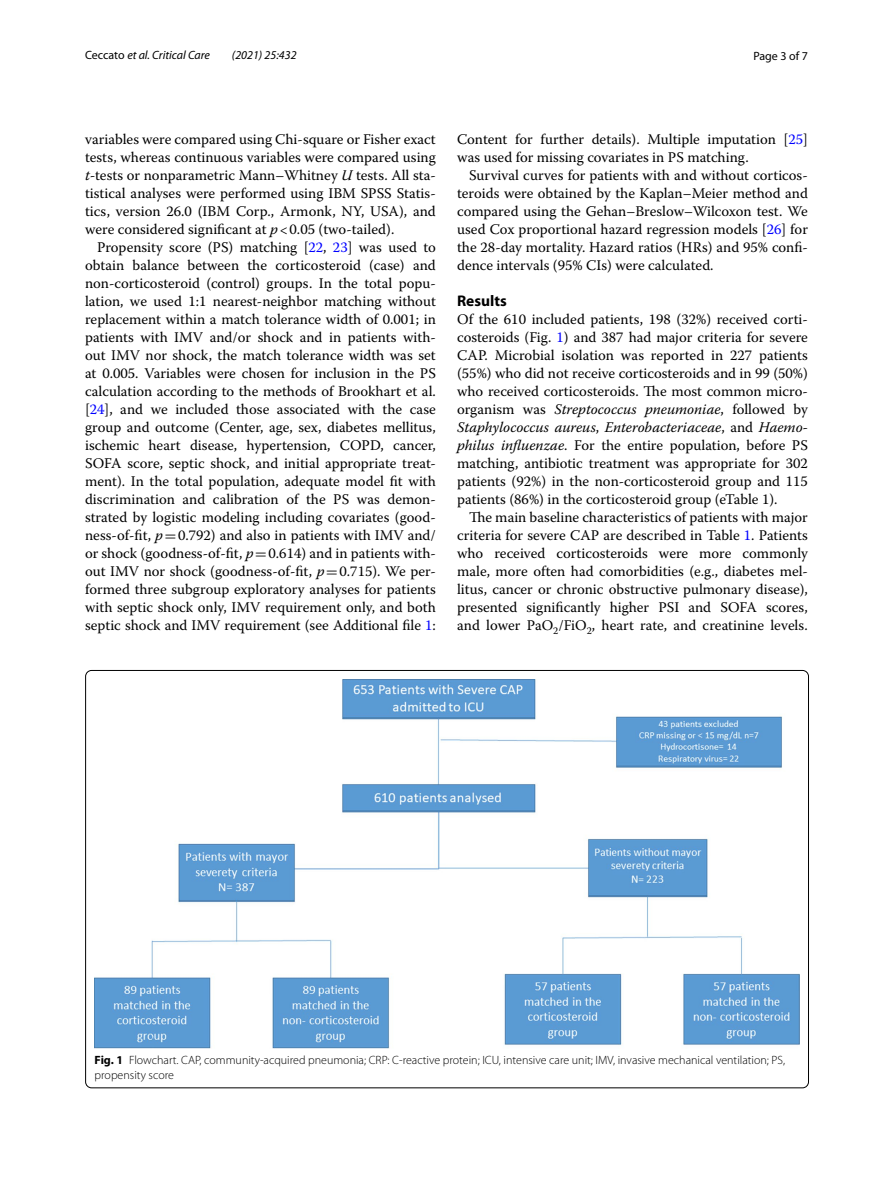
<style>
.page{position:relative;width:893px;height:1187px;background:#fff}
.page>*{position:absolute;margin:0;border:0;box-sizing:border-box;transform-origin:0 0}
.t1{font:700 15.45px "Myriad Pro";color:#000}
.t2{font:14.7px/18px "Warnock Pro";color:#000;text-align:justify}
.t3{font:300 12px/15px "Myriad Pro";color:#000}
.t4{font:italic 12px "Myriad Pro";color:#000}
.t5{font:12px "Myriad Pro";color:#000}
.s1{font-style:normal}
.s2{font-style:italic}
.s3{color:#00f}
.s4{font-family:"MTSY"}
.s5{font-weight:700}
</style>
<div class="page">
<img style="left:94px;top:679px;width:706px;height:369px">
<p class="t4" style="left:85px;top:48px;width:127px"><span class="s1">Ceccato</span> et al. Critical Care</p>
<p class="t4" style="left:232px;top:48px;width:66px">(2021) 25:432</p>
<p class="t5" style="left:753px;top:48px;width:56px">Page 3 of 7</p>
<p class="t2" style="left:85px;top:130px;width:352px">variables were compared using Chi-square or Fisher exact tests, whereas continuous variables were compared using <span class="s2">t-</span>tests or nonparametric Mann–Whitney <span class="s2">U</span> tests. All sta&shy;tistical analyses were performed using IBM SPSS Statis&shy;tics, version 26.0 (IBM Corp., Armonk, NY, USA), and were considered significant at <span class="s2">p</span>&lt;0.05 (two-tailed).</p>
<p class="t2" style="left:85px;top:238px;width:352px;text-indent:12px">Propensity score (PS) matching [<span class="s3">22</span>, <span class="s3">23</span>] was used to obtain balance between the corticosteroid (case) and non-corticosteroid (control) groups. In the total popu&shy;lation, we used 1:1 nearest-neighbor matching without replacement within a match tolerance width of 0.001; in patients with IMV and/or shock and in patients with&shy;out IMV nor shock, the match tolerance width was set at 0.005. Variables were chosen for inclusion in the PS calculation according to the methods of Brookhart et al. [<span class="s3">24</span>], and we included those associated with the case group and outcome (Center, age, sex, diabetes mellitus, ischemic heart disease, hypertension, COPD, cancer, SOFA score, septic shock, and initial appropriate treat&shy;ment). In the total population, adequate model fit with discrimination and calibration of the PS was demon&shy;strated by logistic modeling including covariates (good&shy;ness-of-fit, <span class="s2">p</span><span class="s4">=</span>0.792) and also in patients with IMV and/ or shock (goodness-of-fit, <span class="s2">p</span><span class="s4">=</span>0.614) and in patients with&shy;out IMV nor shock (goodness-of-fit, <span class="s2">p</span><span class="s4">=</span>0.715). We per&shy;formed three subgroup exploratory analyses for patients with septic shock only, IMV requirement only, and both septic shock and IMV requirement (see Additional file <span class="s3">1</span>:</p>
<p class="t2" style="left:457px;top:130px;width:352px">Content for further details). Multiple imputation [<span class="s3">25</span>] was used for missing covariates in PS matching.</p>
<p class="t2" style="left:457px;top:166px;width:352px;text-indent:12px">Survival curves for patients with and without corticos&shy;teroids were obtained by the Kaplan–Meier method and compared using the Gehan–Breslow–Wilcoxon test. We used Cox proportional hazard regression models [<span class="s3">26</span>] for the 28-day mortality. Hazard ratios (HRs) and 95% confi&shy;dence intervals (95% CIs) were calculated.</p>
<p class="t1" style="left:457px;top:290px;width:51px">Results</p>
<p class="t2" style="left:457px;top:310px;width:352px">Of the 610 included patients, 198 (32%) received corti&shy;costeroids (Fig. <span class="s3">1</span>) and 387 had major criteria for severe CAP. Microbial isolation was reported in 227 patients (55%) who did not receive corticosteroids and in 99 (50%) who received corticosteroids. The most common micro&shy;organism was <span class="s2">Streptococcus pneumoniae</span>, followed by <span class="s2">Staphylococcus aureus</span>, <span class="s2">Enterobacteriaceae</span>, and <span class="s2">Haemo&shy;philus influenzae</span>. For the entire population, before PS matching, antibiotic treatment was appropriate for 302 patients (92%) in the non-corticosteroid group and 115 patients (86%) in the corticosteroid group (eTable 1).</p>
<p class="t2" style="left:457px;top:508px;width:352px;text-indent:12px">The main baseline characteristics of patients with major criteria for severe CAP are described in Table <span class="s3">1</span>. Patients who received corticosteroids were more commonly male, more often had comorbidities (e.g., diabetes mel&shy;litus, cancer or chronic obstructive pulmonary disease), presented significantly higher PSI and SOFA scores, and lower PaO<sub>2</sub>/FiO<sub>2</sub>, heart rate, and creatinine levels.</p>
<p class="t3" style="left:95px;top:1052px;width:692px"><span class="s5">Fig. 1</span> Flowchart. CAP, community-acquired pneumonia; CRP: C-reactive protein; ICU, intensive care unit; IMV, invasive mechanical ventilation; PS, propensity score</p>
</div>
